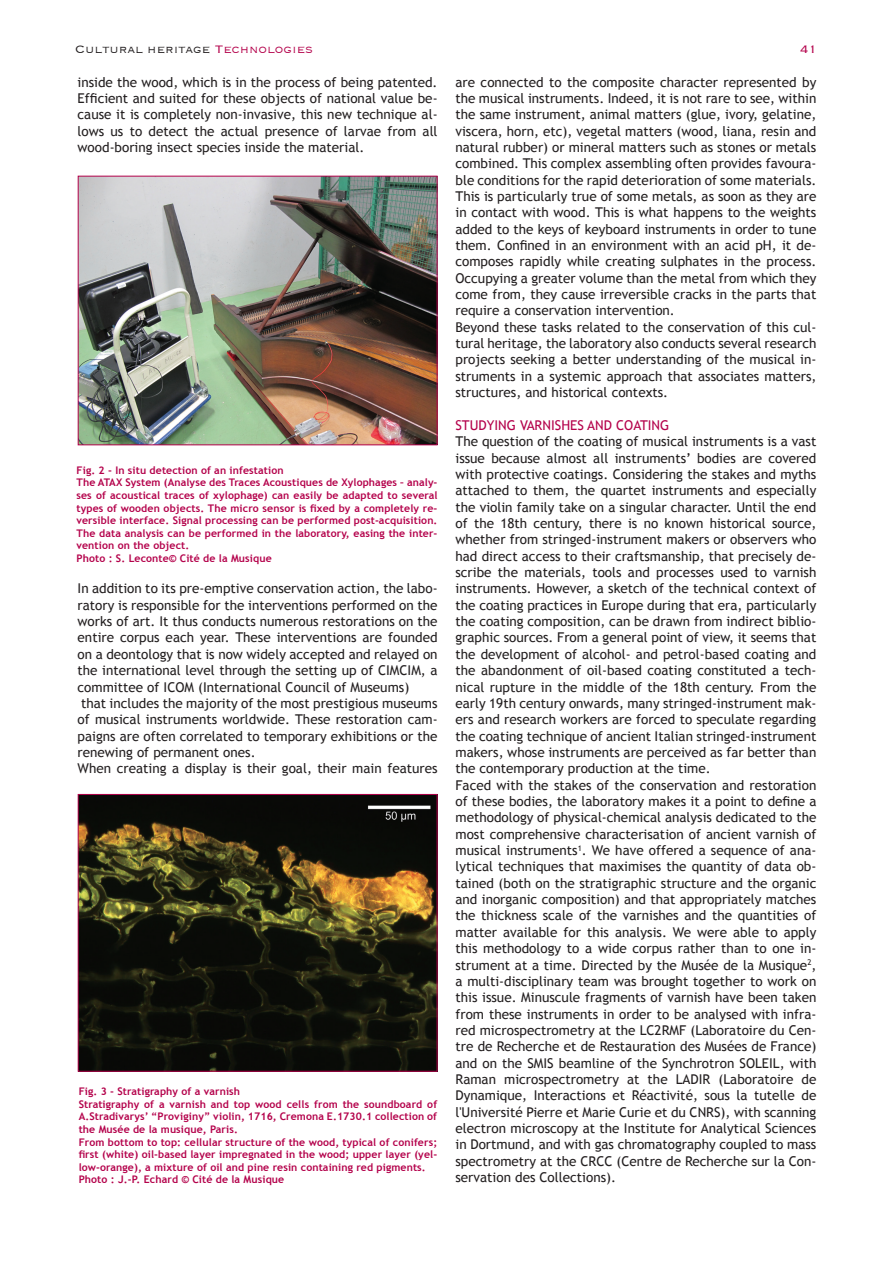
<style>
.page{position:relative;width:893px;height:1263px;background:#fff}
.page>*{position:absolute;margin:0;border:0;box-sizing:border-box;transform-origin:0 0}
.t1{font:300 14.1px "Copperplate";color:#231f20}
.t2{font:300 14.1px "Copperplate";color:#b4024b}
.t3{font:13.5px/16.4px "Trebuchet MS";color:#231f20;text-align:justify}
.t4{font:13.5px "Trebuchet MS";color:#b4024b}
.t5{font:700 10.5px/12.6px "Trebuchet MS";letter-spacing:.01em;color:#b4024b;text-align:justify}
.s1{color:#b4024b}
</style>
<div class="page">
<img style="left:80px;top:178px;width:355px;height:265px">
<div style="left:78px;top:176px;width:359px;height:269px;border:1px solid #b4024b"></div>
<img style="left:80px;top:796px;width:355px;height:273px">
<div style="left:78px;top:794px;width:359px;height:277px;border:1px solid #b4024b"></div>
<p class="t1" style="left:75px;top:40px;width:239px">Cultural heritage <span class="s1">Technologies</span></p>
<p class="t2" style="left:800px;top:40px;width:19px">41</p>
<p class="t3" style="left:78px;top:74px;width:361px">inside the wood, which is in the process of being patented.<br>Efficient and suited for these objects of national value be&shy;cause it is completely non-invasive, this new technique al&shy;lows us to detect the actual presence of larvae from all wood-boring insect species inside the material.</p>
<p class="t3" style="left:455px;top:74px;width:362px">are connected to the composite character represented by the musical instruments. Indeed, it is not rare to see, within the same instrument, animal matters (glue, ivory, gelatine, viscera, horn, etc), vegetal matters (wood, liana, resin and natural rubber) or mineral matters such as stones or metals combined. This complex assembling often provides favoura&shy;ble conditions for the rapid deterioration of some materials.<br>This is particularly true of some metals, as soon as they are in contact with wood. This is what happens to the weights added to the keys of keyboard instruments in order to tune them. Confined in an environment with an acid pH, it de&shy;composes rapidly while creating sulphates in the process.<br>Occupying a greater volume than the metal from which they come from, they cause irreversible cracks in the parts that require a conservation intervention.</p>
<p class="t3" style="left:455px;top:319px;width:362px">Beyond these tasks related to the conservation of this cul&shy;tural heritage, the laboratory also conducts several research projects seeking a better understanding of the musical in&shy;struments in a systemic approach that associates matters, structures, and historical contexts.</p>
<p class="t4" style="left:455px;top:417px;width:215px">STUDYING VARNISHES AND COATING</p>
<p class="t3" style="left:455px;top:433px;width:362px">The question of the coating of musical instruments is a vast issue because almost all instruments’ bodies are covered with protective coatings. Considering the stakes and myths attached to them, the quartet instruments and especially the violin family take on a singular character. Until the end of the 18th century, there is no known historical source, whether from stringed-instrument makers or observers who had direct access to their craftsmanship, that precisely de&shy;scribe the materials, tools and processes used to varnish instruments. However, a sketch of the technical context of the coating practices in Europe during that era, particularly the coating composition, can be drawn from indirect biblio&shy;graphic sources. From a general point of view, it seems that the development of alcohol- and petrol-based coating and the abandonment of oil-based coating constituted a tech&shy;nical rupture in the middle of the 18th century. From the early 19th century onwards, many stringed-instrument mak&shy;ers and research workers are forced to speculate regarding the coating technique of ancient Italian stringed-instrument makers, whose instruments are perceived as far better than the contemporary production at the time.</p>
<p class="t3" style="left:455px;top:777px;width:362px">Faced with the stakes of the conservation and restoration of these bodies, the laboratory makes it a point to define a methodology of physical-chemical analysis dedicated to the most comprehensive characterisation of ancient varnish of musical instruments<sup>1</sup>. We have offered a sequence of ana&shy;lytical techniques that maximises the quantity of data ob&shy;tained (both on the stratigraphic structure and the organic and inorganic composition) and that appropriately matches the thickness scale of the varnishes and the quantities of matter available for this analysis. We were able to apply this methodology to a wide corpus rather than to one in&shy;strument at a time. Directed by the Musée de la Musique<sup>2</sup>, a multi-disciplinary team was brought together to work on this issue. Minuscule fragments of varnish have been taken from these instruments in order to be analysed with infra&shy;red microspectrometry at the LC2RMF (Laboratoire du Cen&shy;tre de Recherche et de Restauration des Musées de France) and on the SMIS beamline of the Synchrotron SOLEIL, with Raman microspectrometry at the LADIR (Laboratoire de Dynamique, Interactions et Réactivité, sous la tutelle de l'Université Pierre et Marie Curie et du CNRS), with scanning electron microscopy at the Institute for Analytical Sciences in Dortmund, and with gas chromatography coupled to mass spectrometry at the CRCC (Centre de Recherche sur la Con&shy;servation des Collections).</p>
<p class="t5" style="left:77px;top:464px;width:209px">Fig. 2 - In situ detection of an infestation</p>
<p class="t5" style="left:77px;top:476px;width:363px">The ATAX System (Analyse des Traces Acoustiques de Xylophages – analy&shy;ses of acoustical traces of xylophage) can easily be adapted to several types of wooden objects. The micro sensor is fixed by a completely re&shy;versible interface. Signal processing can be performed post-acquisition.<br>The data analysis can be performed in the laboratory, easing the inter&shy;vention on the object.</p>
<p class="t5" style="left:77px;top:552px;width:197px">Photo : S. Leconte© Cité de la Musique</p>
<p class="t3" style="left:78px;top:581px;width:362px">In addition to its pre-emptive conservation action, the labo&shy;ratory is responsible for the interventions performed on the works of art. It thus conducts numerous restorations on the entire corpus each year. These interventions are founded on a deontology that is now widely accepted and relayed on the international level through the setting up of CIMCIM, a committee of ICOM (International Council of Museums)</p>
<p class="t3" style="left:78px;top:695px;width:361px">that includes the majority of the most prestigious museums of musical instruments worldwide. These restoration cam&shy;paigns are often correlated to temporary exhibitions or the renewing of permanent ones.</p>
<p class="t3" style="left:78px;top:760px;width:361px">When creating a display is their goal, their main features</p>
<p class="t5" style="left:79px;top:1085px;width:163px">Fig. 3 - Stratigraphy of a varnish</p>
<p class="t5" style="left:79px;top:1098px;width:360px">Stratigraphy of a varnish and top wood cells from the soundboard of A.Stradivarys’ “Proviginy” violin, 1716, Cremona E.1730.1 collection of the Musée de la musique, Paris.</p>
<p class="t5" style="left:79px;top:1135px;width:360px">From bottom to top: cellular structure of the wood, typical of conifers; first (white) oil-based layer impregnated in the wood; upper layer (yel&shy;low-orange), a mixture of oil and pine resin containing red pigments.</p>
<p class="t5" style="left:79px;top:1173px;width:207px">Photo : J.-P. Echard © Cité de la Musique</p>
</div>
